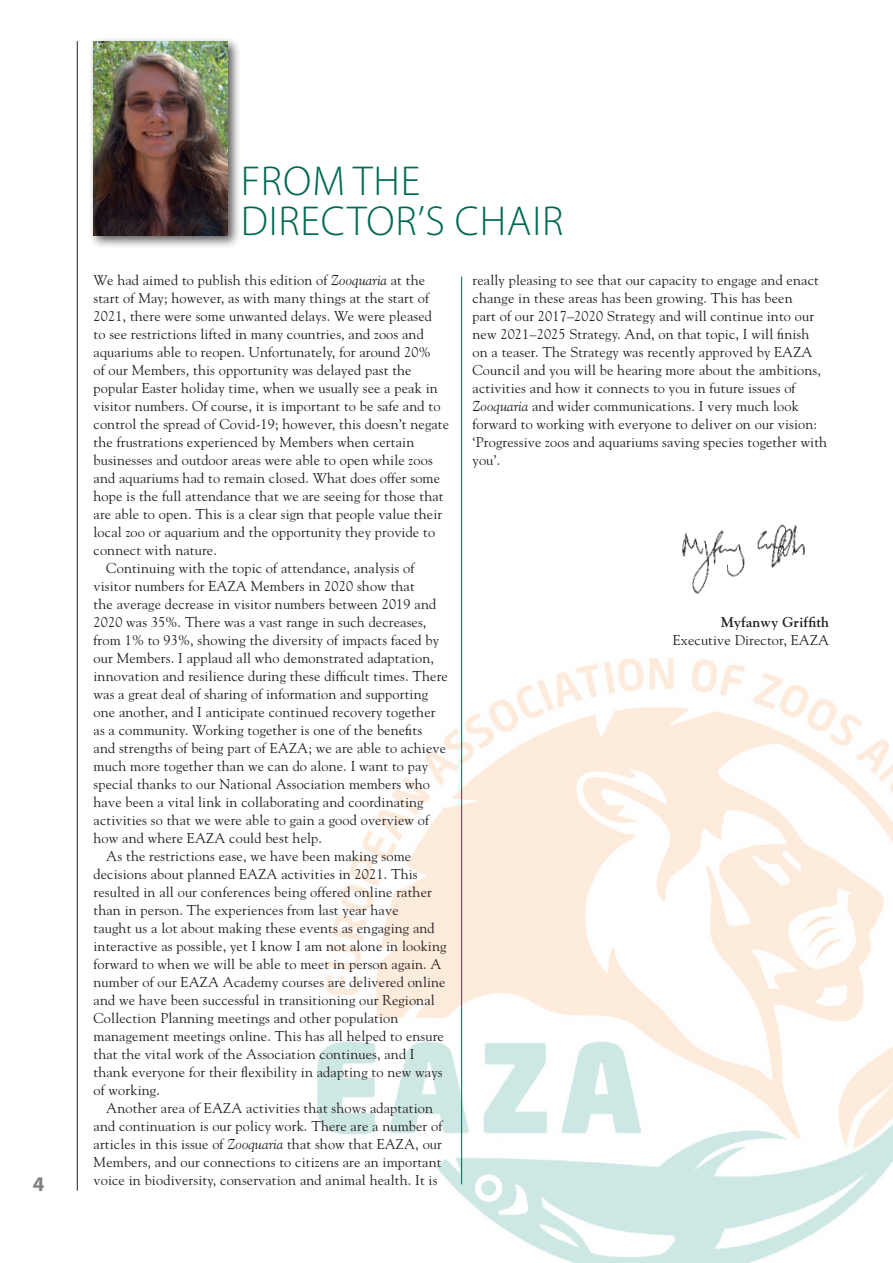
<style>
.page{position:relative;width:893px;height:1263px;background:#fff}
.page>*{position:absolute;margin:0;border:0;box-sizing:border-box;transform-origin:0 0}
.t1{font:300 42px/40.5px "Myriad Pro";letter-spacing:.02em;color:#006951}
.t2{font:700 21px "Myriad Pro";color:#808285}
.t3{font:14.25px/18px "Goudy";letter-spacing:.01em;color:#231f20}
.t4{font:700 14.25px "Goudy";letter-spacing:.01em;color:#231f20}
.s1{font-style:italic}
</style>
<div class="page">
<hr style="left:77px;top:41px;width:1px;height:1150px;background:#231f20">
<img style="left:317px;top:658px;width:576px;height:605px">
<div style="left:89px;top:36px;width:152px;height:213px;background:#231f20;opacity:.75"></div>
<img style="left:94px;top:41px;width:134px;height:194px">
<hr style="left:461px;top:276px;width:1px;height:908px;background:#006951">
<img style="left:682px;top:524px;width:123px;height:70px">
<h2 class="t2" style="left:33px;top:1170px;width:13px">4</h2>
<h1 class="t1" style="left:241px;top:160px;width:324px">FROM THE<br>DIRECTOR’S CHAIR</h1>
<p class="t3" style="left:94px;top:271px;width:333px">We had aimed to publish this edition of <span class="s1">Zooquaria</span> at the</p>
<p class="t3" style="left:94px;top:289px;width:337px">start of May; however, as with many things at the start of</p>
<p class="t3" style="left:94px;top:307px;width:340px">2021, there were some unwanted delays. We were pleased</p>
<p class="t3" style="left:94px;top:325px;width:332px">to see restrictions lifted in many countries, and zoos and</p>
<p class="t3" style="left:94px;top:343px;width:339px">aquariums able to reopen. Unfortunately, for around 20%</p>
<p class="t3" style="left:94px;top:361px;width:320px">of our Members, this opportunity was delayed past the</p>
<p class="t3" style="left:94px;top:379px;width:346px">popular Easter holiday time, when we usually see a peak in</p>
<p class="t3" style="left:94px;top:397px;width:348px">visitor numbers. Of course, it is important to be safe and to</p>
<p class="t3" style="left:94px;top:415px;width:357px">control the spread of Covid-19; however, this doesn’t negate</p>
<p class="t3" style="left:94px;top:433px;width:322px">the frustrations experienced by Members when certain</p>
<p class="t3" style="left:94px;top:451px;width:341px">businesses and outdoor areas were able to open while zoos</p>
<p class="t3" style="left:94px;top:469px;width:348px">and aquariums had to remain closed. What does offer some</p>
<p class="t3" style="left:94px;top:487px;width:352px">hope is the full attendance that we are seeing for those that</p>
<p class="t3" style="left:94px;top:505px;width:350px">are able to open. This is a clear sign that people value their</p>
<p class="t3" style="left:94px;top:523px;width:343px">local zoo or aquarium and the opportunity they provide to</p>
<p class="t3" style="left:94px;top:541px;width:125px">connect with nature.</p>
<p class="t3" style="left:106px;top:559px;width:310px">Continuing with the topic of attendance, analysis of</p>
<p class="t3" style="left:94px;top:577px;width:323px">visitor numbers for EAZA Members in 2020 show that</p>
<p class="t3" style="left:94px;top:595px;width:344px">the average decrease in visitor numbers between 2019 and</p>
<p class="t3" style="left:94px;top:613px;width:334px">2020 was 35%. There was a vast range in such decreases,</p>
<p class="t3" style="left:94px;top:631px;width:347px">from 1% to 93%, showing the diversity of impacts faced by</p>
<p class="t3" style="left:94px;top:649px;width:342px">our Members. I applaud all who demonstrated adaptation,</p>
<p class="t3" style="left:94px;top:667px;width:356px">innovation and resilience during these difficult times. There</p>
<p class="t3" style="left:94px;top:685px;width:336px">was a great deal of sharing of information and supporting</p>
<p class="t3" style="left:94px;top:703px;width:343px">one another, and I anticipate continued recovery together</p>
<p class="t3" style="left:94px;top:721px;width:330px">as a community. Working together is one of the benefits</p>
<p class="t3" style="left:94px;top:739px;width:354px">and strengths of being part of EAZA; we are able to achieve</p>
<p class="t3" style="left:94px;top:757px;width:336px">much more together than we can do alone. I want to pay</p>
<p class="t3" style="left:94px;top:775px;width:338px">special thanks to our National Association members who</p>
<p class="t3" style="left:94px;top:793px;width:332px">have been a vital link in collaborating and coordinating</p>
<p class="t3" style="left:94px;top:811px;width:337px">activities so that we were able to gain a good overview of</p>
<p class="t3" style="left:94px;top:829px;width:230px">how and where EAZA could best help.</p>
<p class="t3" style="left:106px;top:847px;width:306px">As the restrictions ease, we have been making some</p>
<p class="t3" style="left:94px;top:865px;width:326px">decisions about planned EAZA activities in 2021. This</p>
<p class="t3" style="left:94px;top:883px;width:340px">resulted in all our conferences being offered online rather</p>
<p class="t3" style="left:94px;top:901px;width:307px">than in person. The experiences from last year have</p>
<p class="t3" style="left:94px;top:919px;width:343px">taught us a lot about making these events as engaging and</p>
<p class="t3" style="left:94px;top:937px;width:354px">interactive as possible, yet I know I am not alone in looking</p>
<p class="t3" style="left:94px;top:955px;width:350px">forward to when we will be able to meet in person again. A</p>
<p class="t3" style="left:94px;top:973px;width:354px">number of our EAZA Academy courses are delivered online</p>
<p class="t3" style="left:94px;top:991px;width:343px">and we have been successful in transitioning our Regional</p>
<p class="t3" style="left:94px;top:1009px;width:306px">Collection Planning meetings and other population</p>
<p class="t3" style="left:94px;top:1027px;width:352px">management meetings online. This has all helped to ensure</p>
<p class="t3" style="left:94px;top:1045px;width:323px">that the vital work of the Association continues, and I</p>
<p class="t3" style="left:94px;top:1063px;width:351px">thank everyone for their flexibility in adapting to new ways</p>
<p class="t3" style="left:94px;top:1081px;width:68px">of working.</p>
<p class="t3" style="left:106px;top:1099px;width:328px">Another area of EAZA activities that shows adaptation</p>
<p class="t3" style="left:94px;top:1117px;width:350px">and continuation is our policy work. There are a number of</p>
<p class="t3" style="left:94px;top:1135px;width:350px">articles in this issue of <span class="s1">Zooquaria</span> that show that EAZA, our</p>
<p class="t3" style="left:94px;top:1153px;width:349px">Members, and our connections to citizens are an important</p>
<p class="t3" style="left:94px;top:1171px;width:345px">voice in biodiversity, conservation and animal health. It is</p>
<p class="t3" style="left:472px;top:271px;width:356px">really pleasing to see that our capacity to engage and enact change in these areas has been growing. This has been<br>part of our 2017–2020 Strategy and will continue into our new 2021–2025 Strategy. And, on that topic, I will finish on a teaser. The Strategy was recently approved by EAZA Council and you will be hearing more about the ambitions, activities and how it connects to you in future issues of <span class="s1">Zooquaria</span> and wider communications. I very much look forward to working with everyone to deliver on our vision: ‘Progressive zoos and aquariums saving species together with you’.</p>
<p class="t4" style="left:721px;top:614px;width:110px">Myfanwy Griffith</p>
<p class="t3" style="left:673px;top:631px;width:158px">Executive Director, EAZA</p>
</div>
